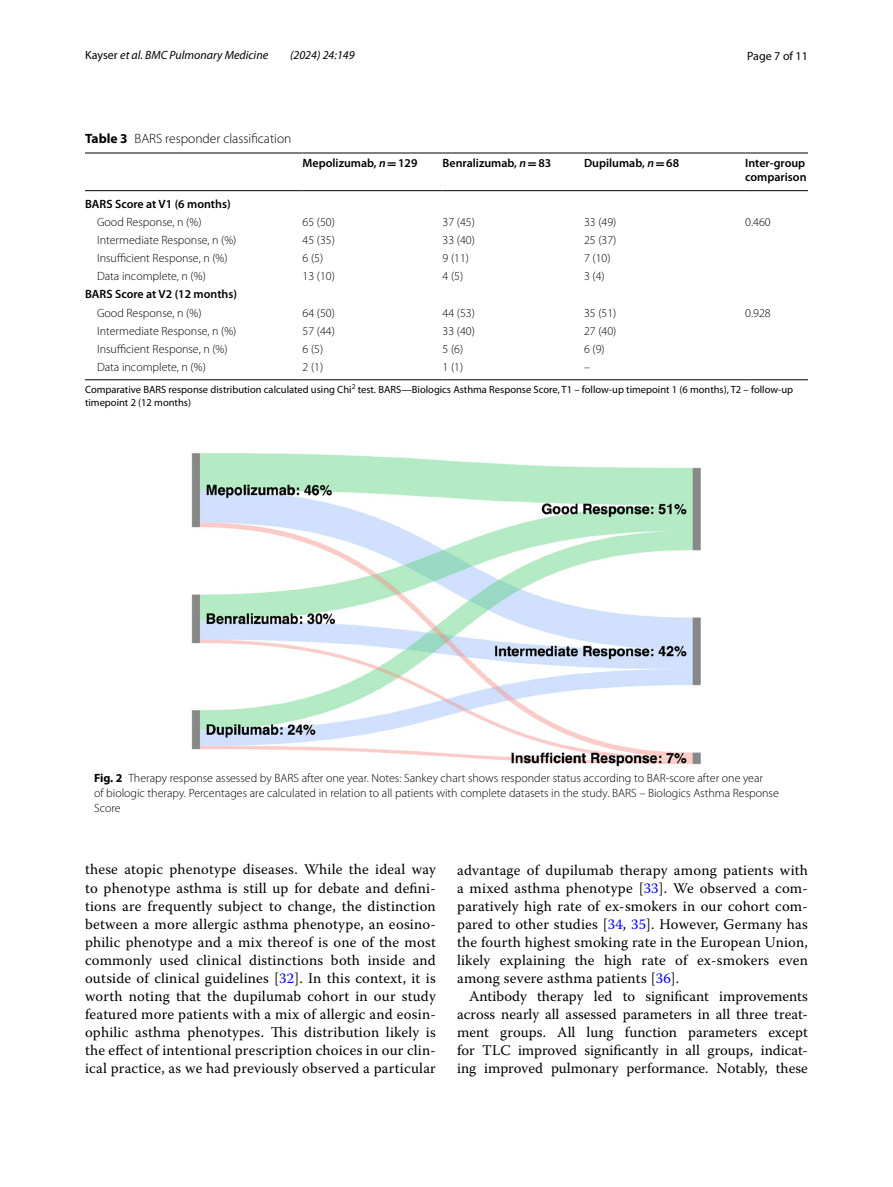
<style>
.page{position:relative;width:893px;height:1187px;background:#fff}
.page>*{position:absolute;margin:0;border:0;box-sizing:border-box;transform-origin:0 0}
.t1{font:14.7px/18px "Warnock Pro";letter-spacing:.015em;color:#000;text-align:justify}
.t2{font:300 13.5px "Myriad Pro";color:#000}
.t3{font:300 12px/15px "Myriad Pro";color:#000}
.t4{font:600 12px/13.5px "Myriad Pro";color:#000}
.t5{font:italic 12px "Myriad Pro";color:#000}
.t6{font:12px "Myriad Pro";color:#000}
.t7{font:10.5px/12.8px "Myriad Pro";color:#000}
.s1{font-style:normal}
.s2{font-weight:700}
.s3{font-style:italic}
.s4{font-family:"SPSMTSYB Bold";font-weight:400}
.s5{color:#00f}
</style>
<div class="page">
<hr style="left:85px;top:153px;width:218px;height:1px;background:#000">
<hr style="left:85px;top:190px;width:218px;height:1px;background:#000">
<hr style="left:303px;top:153px;width:140px;height:1px;background:#000">
<hr style="left:303px;top:190px;width:140px;height:1px;background:#000">
<hr style="left:443px;top:153px;width:141px;height:1px;background:#000">
<hr style="left:443px;top:190px;width:141px;height:1px;background:#000">
<hr style="left:584px;top:153px;width:161px;height:1px;background:#000">
<hr style="left:584px;top:190px;width:161px;height:1px;background:#000">
<hr style="left:745px;top:153px;width:63px;height:1px;background:#000">
<hr style="left:745px;top:190px;width:63px;height:1px;background:#000">
<hr style="left:745px;top:379px;width:63px;height:1px;background:#000">
<hr style="left:85px;top:379px;width:218px;height:1px;background:#000">
<hr style="left:303px;top:379px;width:140px;height:1px;background:#000">
<hr style="left:443px;top:379px;width:141px;height:1px;background:#000">
<hr style="left:584px;top:379px;width:161px;height:1px;background:#000">
<img style="left:191px;top:452px;width:510px;height:314px">
<p class="t5" style="left:85px;top:48px;width:185px"><span class="s1">Kayser</span> et al. BMC Pulmonary Medicine</p>
<p class="t5" style="left:290px;top:48px;width:66px">(2024) 24:149</p>
<p class="t6" style="left:747px;top:48px;width:62px">Page 7 of 11</p>
<p class="t2" style="left:85px;top:131px;width:208px"><span class="s2">Table 3</span> BARS responder classification</p>
<p class="t4" style="left:303px;top:156px;width:116px">Mepolizumab, <span class="s3">n</span><span class="s4">=</span>129</p>
<p class="t4" style="left:443px;top:156px;width:110px">Benralizumab, <span class="s3">n</span><span class="s4">=</span>83</p>
<p class="t4" style="left:584px;top:156px;width:97px">Dupilumab, <span class="s3">n</span><span class="s4">=</span>68</p>
<p class="t4" style="left:745px;top:156px;width:63px">Inter-group comparison</p>
<p class="t4" style="left:85px;top:197px;width:147px">BARS Score at V1 (6 months)</p>
<p class="t3" style="left:97px;top:214px;width:106px">Good Response, n (%)</p>
<p class="t3" style="left:303px;top:214px;width:34px">65 (50)</p>
<p class="t3" style="left:443px;top:214px;width:34px">37 (45)</p>
<p class="t3" style="left:584px;top:214px;width:34px">33 (49)</p>
<p class="t3" style="left:745px;top:214px;width:27px">0.460</p>
<p class="t3" style="left:97px;top:233px;width:141px">Intermediate Response, n (%)</p>
<p class="t3" style="left:303px;top:233px;width:34px">45 (35)</p>
<p class="t3" style="left:443px;top:233px;width:34px">33 (40)</p>
<p class="t3" style="left:584px;top:233px;width:34px">25 (37)</p>
<p class="t3" style="left:97px;top:251px;width:132px">Insufficient Response, n (%)</p>
<p class="t3" style="left:303px;top:251px;width:22px">6 (5)</p>
<p class="t3" style="left:443px;top:251px;width:28px">9 (11)</p>
<p class="t3" style="left:584px;top:251px;width:28px">7 (10)</p>
<p class="t3" style="left:97px;top:269px;width:110px">Data incomplete, n (%)</p>
<p class="t3" style="left:303px;top:269px;width:34px">13 (10)</p>
<p class="t3" style="left:443px;top:269px;width:22px">4 (5)</p>
<p class="t3" style="left:584px;top:269px;width:22px">3 (4)</p>
<p class="t4" style="left:85px;top:287px;width:154px">BARS Score at V2 (12 months)</p>
<p class="t3" style="left:97px;top:305px;width:106px">Good Response, n (%)</p>
<p class="t3" style="left:303px;top:305px;width:34px">64 (50)</p>
<p class="t3" style="left:443px;top:305px;width:34px">44 (53)</p>
<p class="t3" style="left:584px;top:305px;width:34px">35 (51)</p>
<p class="t3" style="left:745px;top:305px;width:27px">0.928</p>
<p class="t3" style="left:97px;top:323px;width:141px">Intermediate Response, n (%)</p>
<p class="t3" style="left:303px;top:323px;width:34px">57 (44)</p>
<p class="t3" style="left:443px;top:323px;width:34px">33 (40)</p>
<p class="t3" style="left:584px;top:323px;width:34px">27 (40)</p>
<p class="t3" style="left:97px;top:341px;width:132px">Insufficient Response, n (%)</p>
<p class="t3" style="left:303px;top:341px;width:22px">6 (5)</p>
<p class="t3" style="left:443px;top:341px;width:22px">5 (6)</p>
<p class="t3" style="left:584px;top:341px;width:22px">6 (9)</p>
<p class="t3" style="left:97px;top:360px;width:110px">Data incomplete, n (%)</p>
<p class="t3" style="left:303px;top:360px;width:22px">2 (1)</p>
<p class="t3" style="left:443px;top:360px;width:22px">1 (1)</p>
<p class="t3" style="left:584px;top:360px;width:7px">–</p>
<p class="t7" style="left:85px;top:383px;width:709px">Comparative BARS response distribution calculated using Chi<sup>2</sup> test. BARS—Biologics Asthma Response Score, T1 – follow-up timepoint 1 (6 months), T2 – follow-up timepoint 2 (12 months)</p>
<p class="t3" style="left:94px;top:770px;width:686px"><span class="s2">Fig. 2</span> Therapy response assessed by BARS after one year. Notes: Sankey chart shows responder status according to BAR-score after one year<br>of biologic therapy. Percentages are calculated in relation to all patients with complete datasets in the study. BARS – Biologics Asthma Response<br>Score</p>
<p class="t1" style="left:85px;top:860px;width:352px">these atopic phenotype diseases. While the ideal way to phenotype asthma is still up for debate and defini&shy;tions are frequently subject to change, the distinction between a more allergic asthma phenotype, an eosino&shy;philic phenotype and a mix thereof is one of the most commonly used clinical distinctions both inside and outside of clinical guidelines [<span class="s5">32</span>]. In this context, it is worth noting that the dupilumab cohort in our study featured more patients with a mix of allergic and eosin&shy;ophilic asthma phenotypes. This distribution likely is the effect of intentional prescription choices in our clin&shy;ical practice, as we had previously observed a particular</p>
<p class="t1" style="left:457px;top:860px;width:352px">advantage of dupilumab therapy among patients with a mixed asthma phenotype [<span class="s5">33</span>]. We observed a com&shy;paratively high rate of ex-smokers in our cohort com&shy;pared to other studies [<span class="s5">34</span>, <span class="s5">35</span>]. However, Germany has the fourth highest smoking rate in the European Union, likely explaining the high rate of ex-smokers even among severe asthma patients [<span class="s5">36</span>].</p>
<p class="t1" style="left:457px;top:986px;width:352px;text-indent:12px">Antibody therapy led to significant improvements across nearly all assessed parameters in all three treat&shy;ment groups. All lung function parameters except for TLC improved significantly in all groups, indicat&shy;ing improved pulmonary performance. Notably, these</p>
</div>
